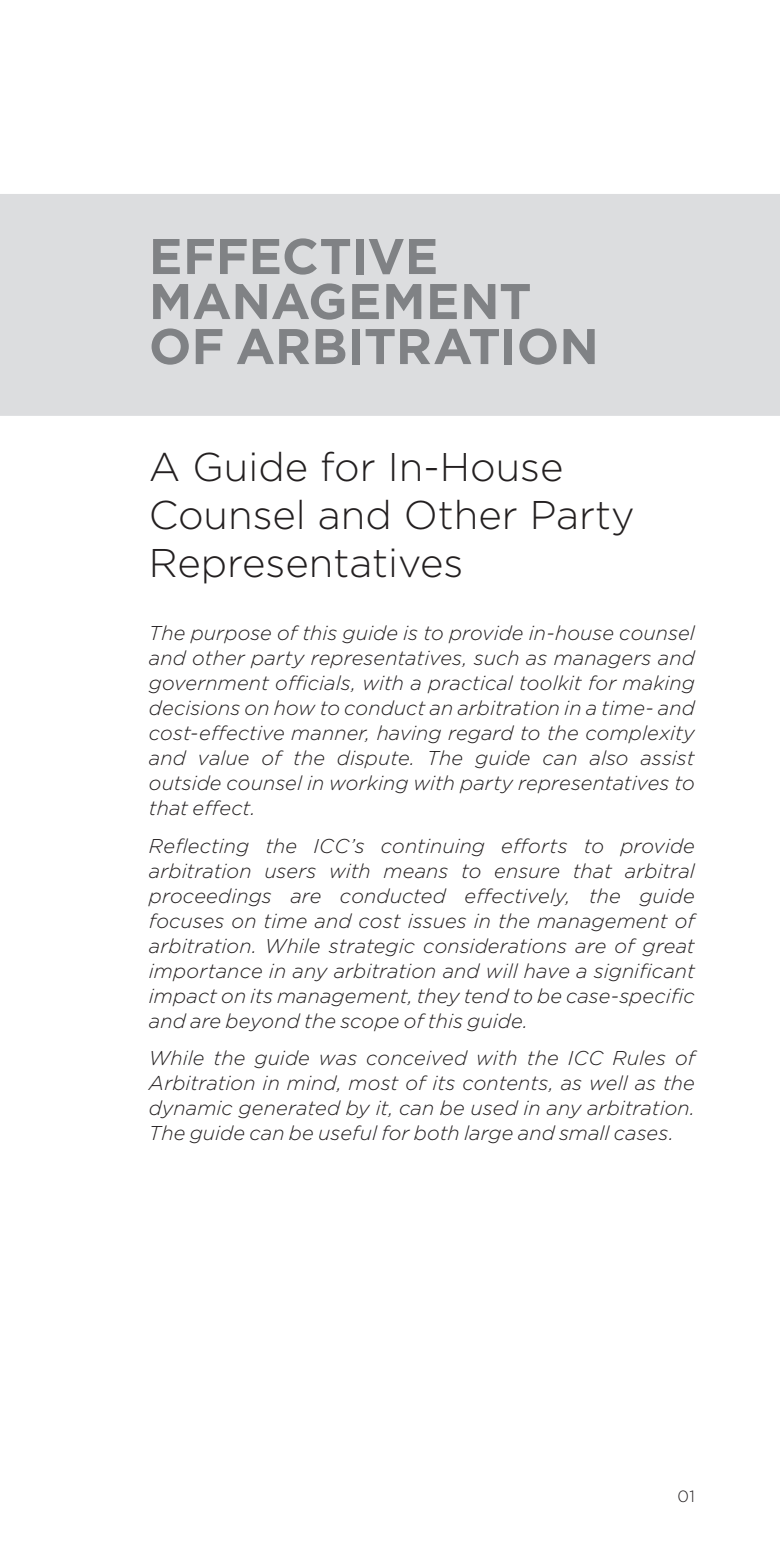
<style>
.page{position:relative;width:780px;height:1560px;background:#fff}
.page>*{position:absolute;margin:0;border:0;box-sizing:border-box;transform-origin:0 0}
._866_Titre_page_Fore{font:700 50px/45px "Gotham";letter-spacing:-.005em;color:#808285}
.t1{font:300 40px/48px "Gotham";color:#231f20}
._866_Body_Text{font:italic 300 20px/25px "Gotham";letter-spacing:.005em;color:#231f20;text-align:justify}
._09_Folio_right{font:300 16.25px "Gotham";color:#231f20}
</style>
<div class="page">
<div style="left:0;top:194px;width:780px;height:222px;background:#dcdddf"></div>
<p class="_866_Titre_page_Fore" style="left:149px;top:233px;width:451px">EFFECTIVE<br>MANAGEMENT<br>OF ARBITRATION</p>
<p class="t1" style="left:149px;top:442px;width:487px">A Guide for In-House<br>Counsel and Other Party<br>Representatives</p>
<p class="_866_Body_Text" style="left:149px;top:620px;width:547px">The purpose of this guide is to provide in-house counsel and other party representatives, such as managers and government officials, with a practical toolkit for making decisions on how to conduct an arbitration in a time- and cost-effective manner, having regard to the complexity and value of the dispute. The guide can also assist outside counsel in working with party representatives to that effect.</p>
<p class="_866_Body_Text" style="left:149px;top:832px;width:547px">Reflecting the ICC’s continuing efforts to provide arbitration users with means to ensure that arbitral proceedings are conducted effectively, the guide focuses on time and cost issues in the management of arbitration. While strategic considerations are of great importance in any arbitration and will have a significant impact on its management, they tend to be case-specific and are beyond the scope of this guide.</p>
<p class="_866_Body_Text" style="left:149px;top:1045px;width:547px">While the guide was conceived with the ICC Rules of Arbitration in mind, most of its contents, as well as the dynamic generated by it, can be used in any arbitration.<br>The guide can be useful for both large and small cases.</p>
<p class="_09_Folio_right" style="left:677px;top:1485px;width:19px">01</p>
</div>
